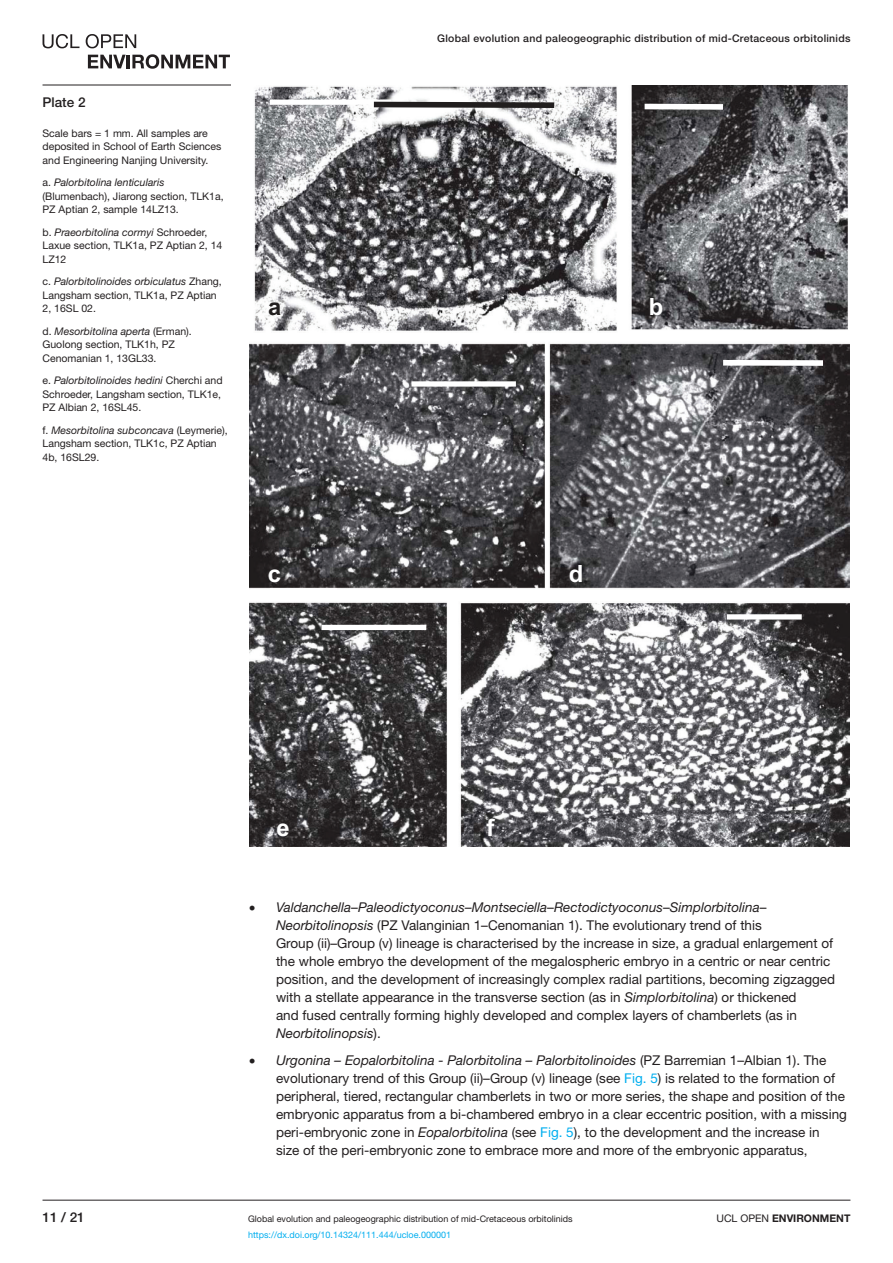
<style>
.page{position:relative;width:893px;height:1263px;background:#fff}
.page>*{position:absolute;margin:0;border:0;box-sizing:border-box;transform-origin:0 0}
.t1{font:700 23.7px "Arial";color:#fff}
.t2{font:700 23.7px "Arial";color:#211e1e}
.t3{font:13.5px/18px "Helvetica Neue LT Std";color:#231f20}
.t4{font:500 13.5px "Helvetica Neue LT Std";color:#231f20}
.t5{font:10.5px/13.5px "Helvetica Neue LT Std";color:#231f20}
.t6{font:500 10.5px "Helvetica Neue LT Std";letter-spacing:.025em;color:#231f20}
.t7{font:700 10.5px "Helvetica Neue LT Std";color:#231f20}
.t8{font:9px "Helvetica Neue LT Std";color:#231f20}
.t9{font:9px "Helvetica Neue LT Std";color:#00aeef}
.s1{font-style:italic}
.s2{color:#00aeef}
.s3{font-weight:400}
</style>
<div class="page">
<hr style="left:43px;top:1200px;width:807px;height:1px;background:#231f20">
<svg style="left:43px;top:34px;width:36px;height:14px"></svg>
<svg style="left:86px;top:34px;width:50px;height:14px"></svg>
<svg style="left:88px;top:54px;width:142px;height:15px"></svg>
<img style="left:249px;top:86px;width:600px;height:760px">
<div style="left:727px;top:614px;width:75px;height:5px;background:#fff"></div>
<div style="left:270px;top:100px;width:122px;height:5px;background:#fff"></div>
<div style="left:270px;top:588px;width:67px;height:5px;background:#fff"></div>
<div style="left:713px;top:588px;width:105px;height:5px;background:#fff"></div>
<div style="left:411px;top:381px;width:105px;height:6px;background:#fff"></div>
<svg style="left:368px;top:99px;width:192px;height:12px"></svg>
<div style="left:645px;top:104px;width:78px;height:6px;background:#fff"></div>
<div style="left:723px;top:360px;width:100px;height:6px;background:#fff"></div>
<div style="left:321px;top:625px;width:105px;height:5px;background:#fff"></div>
<hr style="left:43px;top:85px;width:188px;height:1px;background:#231f20">
<p class="t4" style="left:43px;top:94px;width:45px">Plate 2</p>
<p class="t5" style="left:43px;top:126px;width:180px">Scale bars = 1 mm. All samples are deposited in School of Earth Sciences and Engineering Nanjing University.</p>
<p class="t5" style="left:43px;top:176px;width:183px">a. <span class="s1">Palorbitolina lenticularis </span>(Blumenbach), Jiarong section, TLK1a,<br>PZ Aptian 2, sample 14LZ13.</p>
<p class="t5" style="left:43px;top:225px;width:181px">b. <span class="s1">Praeorbitolina cormyi</span> Schroeder,<br>Laxue section, TLK1a, PZ Aptian 2, 14<br>LZ12</p>
<p class="t5" style="left:43px;top:275px;width:181px">c. <span class="s1">Palorbitolinoides orbiculatus</span> Zhang,<br>Langsham section, TLK1a, PZ Aptian<br>2, 16SL 02.</p>
<p class="t5" style="left:43px;top:324px;width:151px">d. <span class="s1">Mesorbitolina aperta</span> (Erman).<br>Guolong section, TLK1h, PZ<br>Cenomanian 1, 13GL33.</p>
<p class="t5" style="left:43px;top:374px;width:182px">e. <span class="s1">Palorbitolinoides hedini</span> Cherchi and<br>Schroeder, Langsham section, TLK1e,<br>PZ Albian 2, 16SL45.</p>
<p class="t5" style="left:43px;top:423px;width:187px">f. <span class="s1">Mesorbitolina subconcava</span> (Leymerie),<br>Langsham section, TLK1c, PZ Aptian<br>4b, 16SL29.</p>
<p class="t6" style="left:437px;top:32px;width:415px">Global evolution and paleogeographic distribution of mid-Cretaceous orbitolinids</p>
<h1 class="t2" style="left:268px;top:290px;width:15px">a</h1>
<h1 class="t1" style="left:649px;top:290px;width:16px">b</h1>
<h1 class="t1" style="left:268px;top:558px;width:15px">c</h1>
<h1 class="t1" style="left:569px;top:558px;width:16px">d</h1>
<h1 class="t1" style="left:276px;top:812px;width:15px">e</h1>
<h1 class="t1" style="left:487px;top:812px;width:9px">f</h1>
<p class="t3" style="left:276px;top:898px;width:561px;text-indent:-27px">• <span class="s1">Valdanchella</span>–<span class="s1">Paleodictyoconus–Montseciella</span>–<span class="s1">Rectodictyoconus</span>–<span class="s1">Simplorbitolina</span>– <span class="s1">Neorbitolinopsis</span> (PZ Valanginian 1–Cenomanian 1). The evolutionary trend of this<br>Group (ii)–Group (v) lineage is characterised by the increase in size, a gradual enlargement of the whole embryo the development of the megalospheric embryo in a centric or near centric position, and the development of increasingly complex radial partitions, becoming zigzagged with a stellate appearance in the transverse section (as in <span class="s1">Simplorbitolina</span>) or thickened<br>and fused centrally forming highly developed and complex layers of chamberlets (as in <span class="s1">Neorbitolinopsis</span>).</p>
<p class="t3" style="left:276px;top:1051px;width:572px;text-indent:-27px">• <span class="s1">Urgonina – Eopalorbitolina - Palorbitolina – Palorbitolinoides</span> (PZ Barremian 1–Albian 1). The evolutionary trend of this Group (ii)–Group (v) lineage (see <span class="s2">Fig. 5</span>) is related to the formation of peripheral, tiered, rectangular chamberlets in two or more series, the shape and position of the embryonic apparatus from a bi-chambered embryo in a clear eccentric position, with a missing peri-embryonic zone in <span class="s1">Eopalorbitolina</span> (see <span class="s2">Fig. 5</span>), to the development and the increase in<br>size of the peri-embryonic zone to embrace more and more of the embryonic apparatus,</p>
<p class="t4" style="left:43px;top:1209px;width:44px">11 / 21</p>
<p class="t8" style="left:248px;top:1213px;width:326px">Global evolution and paleogeographic distribution of mid-Cretaceous orbitolinids</p>
<p class="t7" style="left:716px;top:1211px;width:135px"><span class="s3">UCL OPEN</span> ENVIRONMENT</p>
<p class="t9" style="left:248px;top:1229px;width:204px">https://dx.doi.org/10.14324/111.444/ucloe.000001</p>
</div>
